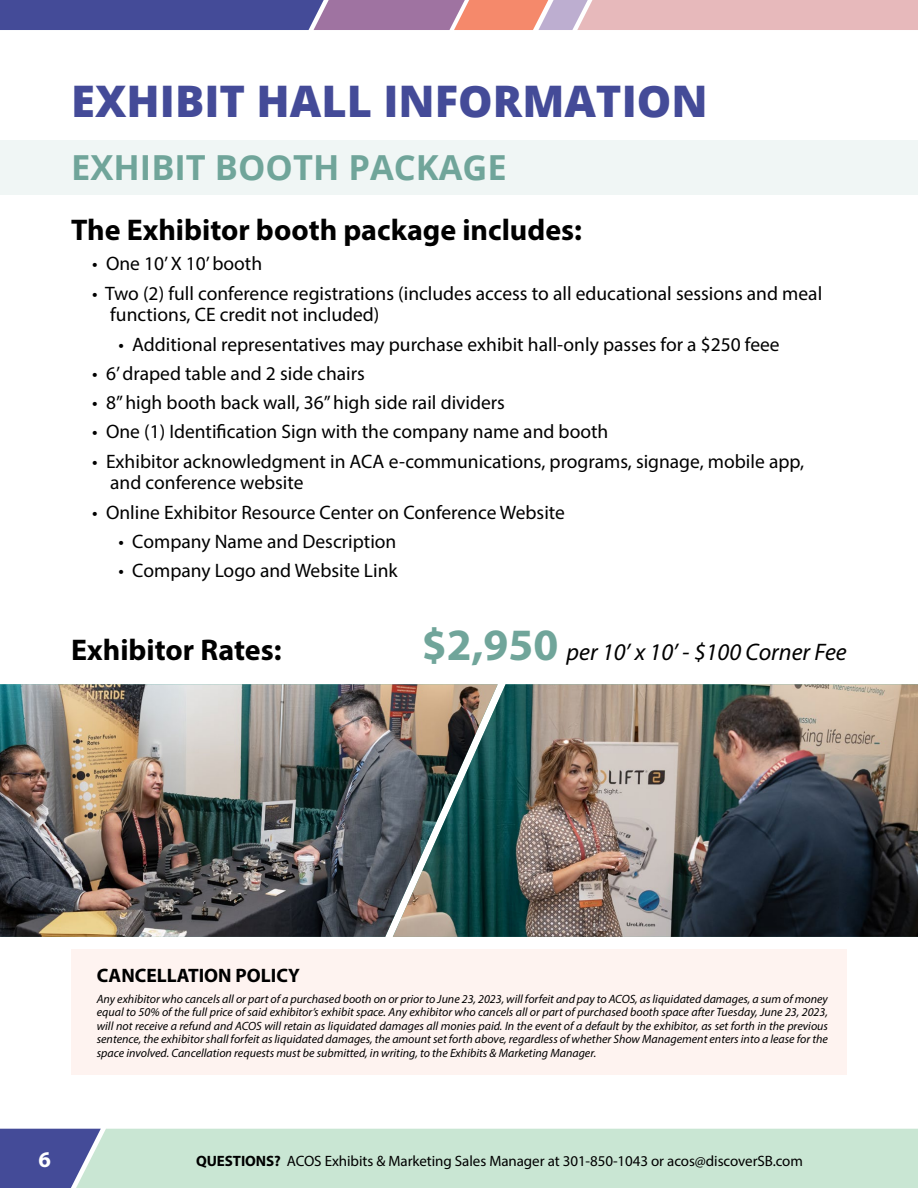
<style>
.page{position:relative;width:918px;height:1188px;background:#fff}
.page>*{position:absolute;margin:0;border:0;box-sizing:border-box;transform-origin:0 0}
.t1{font:800 43.5px "Open Sans";color:#444b98}
.t2{font:700 34.5px "Open Sans";color:#70a59a}
.t3{font:700 30px "Myriad Pro";color:#000}
.t4{font:italic 24px "Myriad Pro";color:#000}
.t5{font:700 22.5px "Myriad Pro";color:#fff}
.t6{font:19.5px/21.8px "Myriad Pro";color:#000}
.t7{font:700 19.5px "Myriad Pro";color:#000}
.t8{font:15px "Myriad Pro";letter-spacing:-.005em;color:#000}
.t9{font:italic 12px/13.5px "Myriad Pro";color:#000;text-align:justify}
.s1{font-weight:700;font-style:normal;font-size:45px;color:#70a59a}
.s2{font-weight:700}
</style>
<div class="page">
<div style="left:0;top:1129px;width:76px;height:59px;background:#444b98"></div>
<svg style="left:0;top:0;width:918px;height:30px;background:#a385a6"></svg>
<div style="left:76px;top:1129px;width:842px;height:59px;background:#c9e6d3"></div>
<div style="left:0;top:140px;width:918px;height:55px;background:#f0f6f5"></div>
<div style="left:71px;top:950px;width:776px;height:125px;background:#fef3f0"></div>
<img style="left:0;top:684px;width:393px;height:253px">
<img style="left:393px;top:684px;width:525px;height:253px">
<h1 class="t1" style="left:71px;top:68px;width:638px">EXHIBIT HALL INFORMATION</h1>
<h2 class="t2" style="left:71px;top:143px;width:437px">EXHIBIT BOOTH PACKAGE</h2>
<h3 class="t3" style="left:71px;top:210px;width:512px">The Exhibitor booth package includes:</h3>
<h3 class="t6" style="left:92px;top:253px;width:171px">• One 10’ X 10’ booth</h3>
<h3 class="t6" style="left:110px;top:282px;width:714px;text-indent:-18px">• Two (2) full conference registrations (includes access to all educational sessions and meal functions, CE credit not included)</h3>
<h3 class="t6" style="left:119px;top:333px;width:663px">• Additional representatives may purchase exhibit hall-only passes for a $250 feee</h3>
<h3 class="t6" style="left:92px;top:362px;width:274px">• 6’ draped table and 2 side chairs</h3>
<h3 class="t6" style="left:92px;top:391px;width:414px">• 8” high booth back wall, 36” high side rail dividers</h3>
<h3 class="t6" style="left:92px;top:421px;width:518px">• One (1) Identification Sign with the company name and booth</h3>
<h3 class="t6" style="left:110px;top:450px;width:695px;text-indent:-18px">• Exhibitor acknowledgment in ACA e-communications, programs, signage, mobile app, and conference website</h3>
<h3 class="t6" style="left:92px;top:501px;width:474px">• Online Exhibitor Resource Center on Conference Website</h3>
<h3 class="t6" style="left:119px;top:530px;width:279px">• Company Name and Description</h3>
<h3 class="t6" style="left:119px;top:559px;width:281px">• Company Logo and Website Link</h3>
<h3 class="t3" style="left:71px;top:631px;width:212px">Exhibitor Rates:</h3>
<h3 class="t4" style="left:422px;top:638px;width:427px"><span class="s1">$2,950</span> per 10’ x 10’ - $100 Corner Fee</h3>
<h3 class="t7" style="left:97px;top:963px;width:205px">CANCELLATION POLICY</h3>
<p class="t9" style="left:97px;top:992px;width:733px">Any exhibitor who cancels all or part of a purchased booth on or prior to June 23, 2023, will forfeit and pay to ACOS, as liquidated damages, a sum of money equal to 50% of the full price of said exhibitor’s exhibit space. Any exhibitor who cancels all or part of purchased booth space after Tuesday, June 23, 2023, will not receive a refund and ACOS will retain as liquidated damages all monies paid. In the event of a default by the exhibitor, as set forth in the previous sentence, the exhibitor shall forfeit as liquidated damages, the amount set forth above, regardless of whether Show Management enters into a lease for the space involved. Cancellation requests must be submitted, in writing, to the Exhibits &amp; Marketing Manager.</p>
<h3 class="t5" style="left:38px;top:1145px;width:14px">6</h3>
<p class="t8" style="left:196px;top:1152px;width:608px"><span class="s2">QUESTIONS?</span> ACOS Exhibits &amp; Marketing Sales Manager at 301-850-1043 or acos@discoverSB.com</p>
</div>
